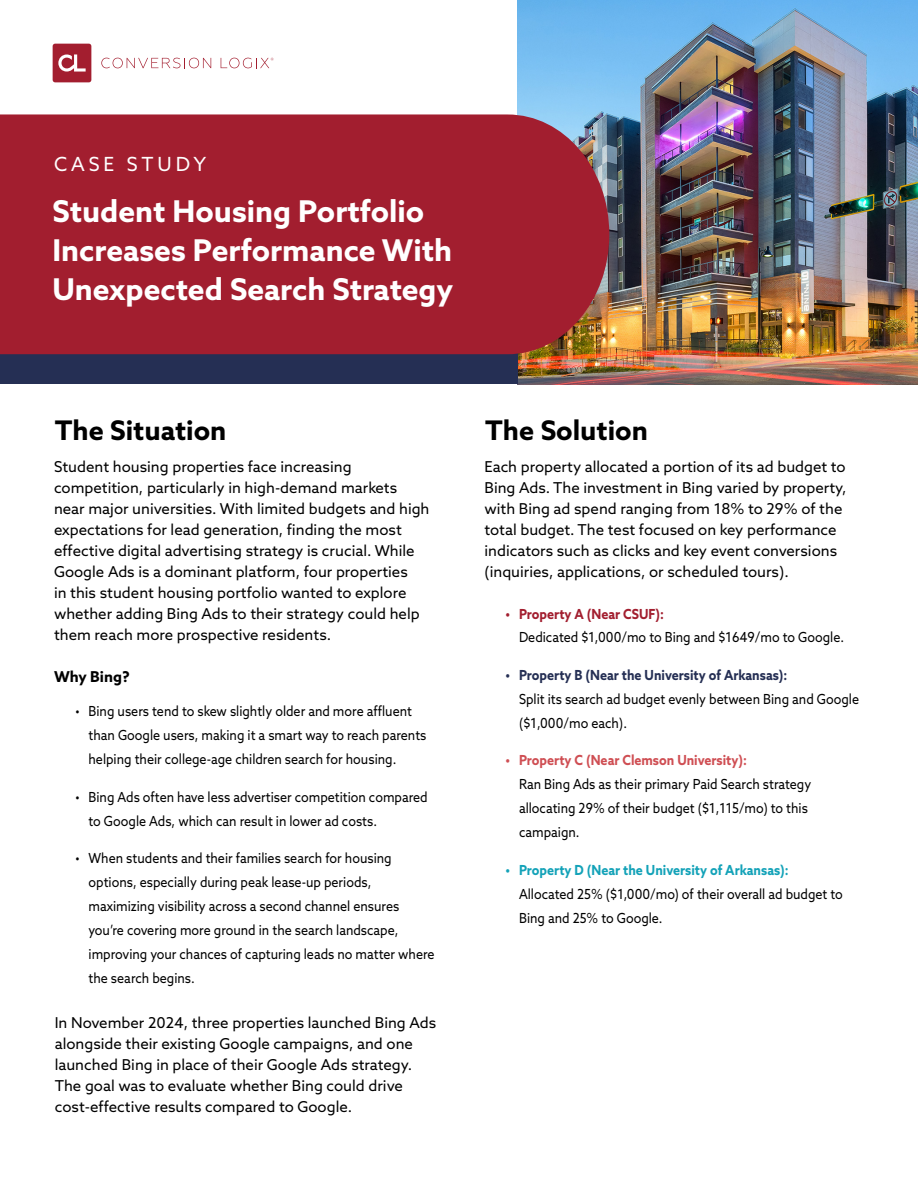
<style>
.page{position:relative;width:918px;height:1188px;background:#fff}
.page>*{position:absolute;margin:0;border:0;box-sizing:border-box;transform-origin:0 0}
.t1{font:700 30px/39px "Azo Sans";color:#fff}
.t2{font:700 27px "Azo Sans";color:#000}
.t3{font:19.5px "Azo Sans";letter-spacing:.2em;color:#fff}
.t4{font:15px/21px "Azo Sans";color:#000}
.t5{font:700 15px "Azo Sans";color:#000}
.t6{font:13.8px/24px "Azo Sans";color:#000;scale:.91 1}
.t7{font:700 13.8px "Azo Sans";color:#252f54;scale:.91 1}
.t8{font:700 13.8px "Azo Sans";color:#13a2b8;scale:.91 1}
.t9{font:700 13.8px "Azo Sans";color:#cf4e53;scale:.91 1}
.t10{font:700 13.8px "Azo Sans";color:#a21e2f;scale:.91 1}
</style>
<div class="page">
<img style="left:517px;top:0;width:401px;height:384px">
<div style="left:0;top:270px;width:517px;height:114px;background:#252f54"></div>
<div style="left:0;top:114px;width:609px;height:240px;background:#a21e2f"></div>
<div style="left:53px;top:44px;width:38px;height:38px;background:#a31e2f;border-radius:3px"></div>
<svg style="left:58px;top:54px;width:28px;height:18px"></svg>
<svg style="left:101px;top:58px;width:110px;height:10px"></svg>
<svg style="left:221px;top:58px;width:53px;height:10px"></svg>
<h3 class="t3" style="left:54px;top:151px;width:154px">CASE STUDY</h3>
<h1 class="t1" style="left:52px;top:191px;width:402px">Student Housing Portfolio<br>Increases Performance With<br>Unexpected Search Strategy</h1>
<h2 class="t2" style="left:55px;top:412px;width:173px">The Situation</h2>
<h2 class="t2" style="left:485px;top:412px;width:164px">The Solution</h2>
<p class="t4" style="left:54px;top:456px;width:377px">Student housing properties face increasing competition, particularly in high-demand markets near major universities. With limited budgets and high expectations for lead generation, finding the most effective digital advertising strategy is crucial. While Google Ads is a dominant platform, four properties<br>in this student housing portfolio wanted to explore whether adding Bing Ads to their strategy could help them reach more prospective residents.</p>
<p class="t5" style="left:54px;top:667px;width:77px">Why Bing?</p>
<p class="t6" style="left:89px;top:699px;width:373px;text-indent:-13px">• Bing users tend to skew slightly older and more affluent than Google users, making it a smart way to reach parents helping their college-age children search for housing.</p>
<p class="t6" style="left:89px;top:785px;width:374px;text-indent:-13px">• Bing Ads often have less advertiser competition compared to Google Ads, which can result in lower ad costs.</p>
<p class="t6" style="left:89px;top:846px;width:382px;text-indent:-13px">• When students and their families search for housing options, especially during peak lease-up periods, maximizing visibility across a second channel ensures you’re covering more ground in the search landscape, improving your chances of capturing leads no matter where the search begins.</p>
<p class="t4" style="left:55px;top:1012px;width:383px">In November 2024, three properties launched Bing Ads alongside their existing Google campaigns, and one launched Bing in place of their Google Ads strategy.<br>The goal was to evaluate whether Bing could drive cost-effective results compared to Google.</p>
<p class="t4" style="left:484px;top:456px;width:363px">Each property allocated a portion of its ad budget to Bing Ads. The investment in Bing varied by property, with Bing ad spend ranging from 18% to 29% of the total budget. The test focused on key performance indicators such as clicks and key event conversions (inquiries, applications, or scheduled tours).</p>
<p class="t10" style="left:506px;top:604px;width:176px">• Property A (Near CSUF):</p>
<p class="t6" style="left:519px;top:625px;width:359px">Dedicated $1,000/mo to Bing and $1649/mo to Google.</p>
<p class="t7" style="left:506px;top:666px;width:311px">• Property B (Near the University of Arkansas):</p>
<p class="t6" style="left:519px;top:687px;width:375px">Split its search ad budget evenly between Bing and Google ($1,000/mo each).</p>
<p class="t9" style="left:506px;top:751px;width:267px">• Property C (Near Clemson University):</p>
<p class="t6" style="left:519px;top:772px;width:323px">Ran Bing Ads as their primary Paid Search strategy allocating 29% of their budget ($1,115/mo) to this campaign.</p>
<p class="t8" style="left:506px;top:861px;width:313px">• Property D (Near the University of Arkansas):</p>
<p class="t6" style="left:519px;top:882px;width:357px">Allocated 25% ($1,000/mo) of their overall ad budget to<br>Bing and 25% to Google.</p>
</div>
